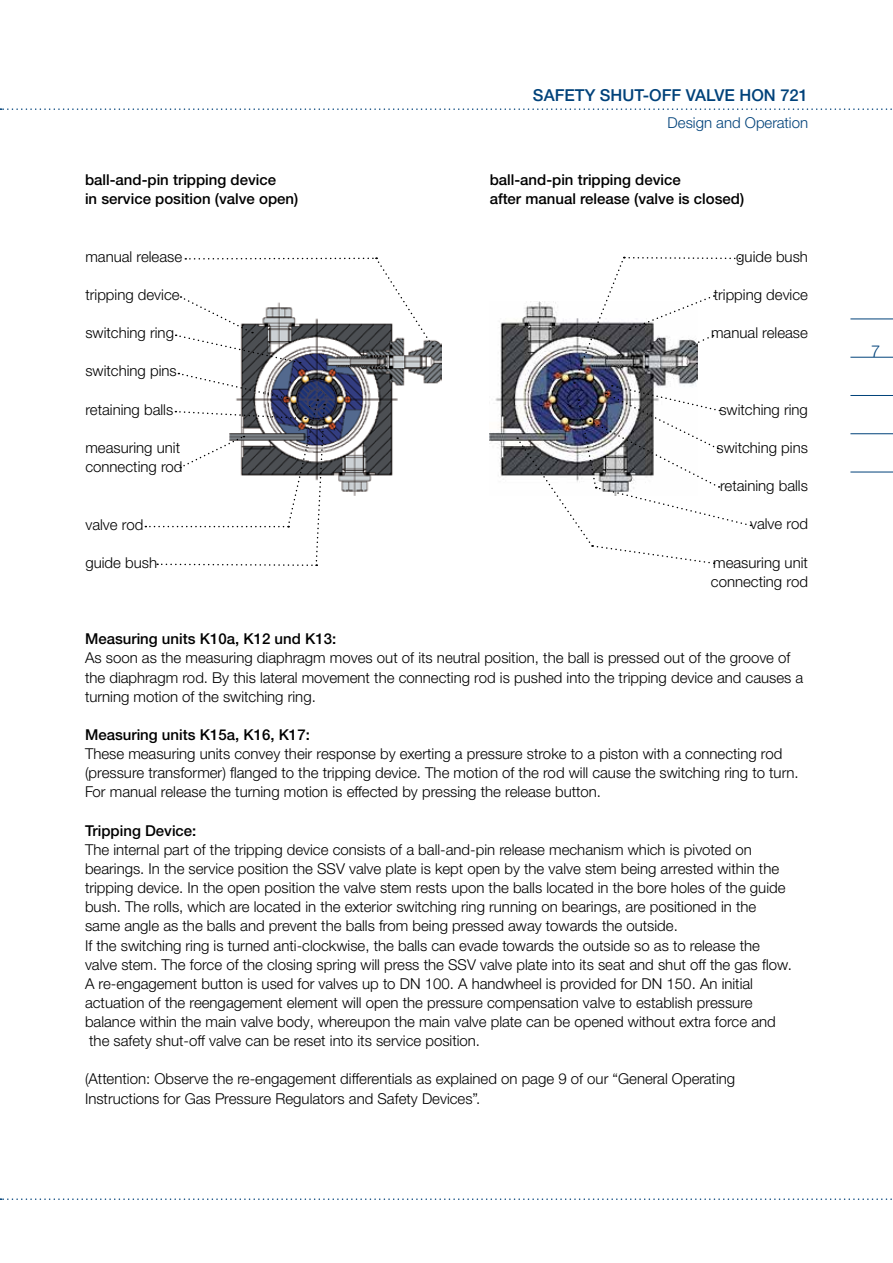
<style>
.page{position:relative;width:893px;height:1263px;background:#fff}
.page>*{position:absolute;margin:0;border:0;box-sizing:border-box;transform-origin:0 0}
.t1{font:500 16.5px "Helvetica Neue LTW1 G";color:#00427a}
.t2{font:300 16.5px "Helvetica Neue LTW1 G";color:#00427a}
.t3{font:300 15px/19.2px "Helvetica Neue LTW1 G";color:#000}
.t4{font:500 15px/19.2px "Helvetica Neue LTW1 G";color:#000}
.t5{font:300 15px "Helvetica Neue LTW1 G";color:#00427a}
</style>
<div class="page">
<hr style="left:850px;top:319px;width:43px;height:1px;background:#00427a">
<hr style="left:850px;top:357px;width:43px;height:1px;background:#00427a">
<hr style="left:850px;top:395px;width:43px;height:1px;background:#00427a">
<hr style="left:850px;top:433px;width:43px;height:1px;background:#00427a">
<hr style="left:850px;top:472px;width:43px;height:1px;background:#00427a">
<svg style="left:0;top:108px;width:892px;height:2px"></svg>
<svg style="left:0;top:1198px;width:892px;height:2px"></svg>
<img style="left:240px;top:340px;width:202px;height:155px">
<img style="left:489px;top:321px;width:27px;height:155px">
<svg style="left:176px;top:257px;width:257px;height:107px"></svg>
<svg style="left:145px;top:373px;width:181px;height:193px"></svg>
<svg style="left:516px;top:256px;width:235px;height:308px"></svg>
<p class="t1" style="left:533px;top:85px;width:276px">safety shut-off valve HO N 721</p>
<p class="t5" style="left:668px;top:113px;width:142px">Design and Operation</p>
<p class="t4" style="left:85px;top:170px;width:215px">ball-and-pin tripping device<br>in service position (valve open)</p>
<p class="t4" style="left:490px;top:170px;width:256px">ball-and-pin tripping device<br>after manual release (valve is closed)</p>
<p class="t3" style="left:85px;top:247px;width:98px">manual release</p>
<p class="t3" style="left:85px;top:285px;width:96px">tripping device</p>
<p class="t3" style="left:85px;top:323px;width:90px">switching ring</p>
<p class="t3" style="left:85px;top:361px;width:93px">switching pins</p>
<p class="t3" style="left:85px;top:400px;width:89px">retaining balls</p>
<p class="t3" style="left:85px;top:438px;width:99px">measuring unit connecting rod</p>
<p class="t3" style="left:85px;top:514px;width:59px">valve rod</p>
<p class="t3" style="left:85px;top:553px;width:73px">guide bush</p>
<p class="t3" style="left:736px;top:247px;width:73px">guide bush</p>
<p class="t3" style="left:714px;top:285px;width:96px">tripping device</p>
<p class="t3" style="left:711px;top:323px;width:98px">manual release</p>
<p class="t3" style="left:719px;top:400px;width:90px">switching ring</p>
<p class="t3" style="left:717px;top:438px;width:93px">switching pins</p>
<p class="t3" style="left:720px;top:476px;width:89px">retaining balls</p>
<p class="t3" style="left:750px;top:514px;width:59px">valve rod</p>
<p class="t3" style="left:711px;top:553px;width:99px">measuring unit connecting rod</p>
<p class="t4" style="left:85px;top:629px;width:253px">Measuring units K10a, K12 und K13:</p>
<p class="t3" style="left:85px;top:648px;width:720px">As soon as the measuring diaphragm moves out of its neutral position, the ball is pressed out of the groove of the diaphragm rod. By this lateral movement the connecting rod is pushed into the tripping device and causes a turning motion of the switching ring.</p>
<p class="t4" style="left:85px;top:725px;width:226px">Measuring units K15a, K16, K17:</p>
<p class="t3" style="left:85px;top:744px;width:715px">These measuring units convey their response by exerting a pressure stroke to a piston with a connecting rod (pressure transformer) flanged to the tripping device. The motion of the rod will cause the switching ring to turn.<br>For manual release the turning motion is effected by pressing the release button.</p>
<p class="t4" style="left:85px;top:821px;width:113px">Tripping Device:</p>
<p class="t3" style="left:85px;top:840px;width:708px">The internal part of the tripping device consists of a ball-and-pin release mechanism which is pivoted on bearings. In the service position the SSV valve plate is kept open by the valve stem being arrested within the tripping device. In the open position the valve stem rests upon the balls located in the bore holes of the guide bush. The rolls, which are located in the exterior switching ring running on bearings, are positioned in the same angle as the balls and prevent the balls from being pressed away towards the outside.<br>If the switching ring is turned anti-clockwise, the balls can evade towards the outside so as to release the valve stem. The force of the closing spring will press the SSV valve plate into its seat and shut off the gas flow.<br>A re-engagement button is used for valves up to DN 100. A handwheel is provided for DN 150. An initial actuation of the reengagement element will open the pressure compensation valve to establish pressure balance within the main valve body, whereupon the main valve plate can be opened without extra force and the safety shut-off valve can be reset into its service position.</p>
<p class="t3" style="left:85px;top:1069px;width:652px">(Attention: Observe the re-engagement differentials as explained on page 9 of our “General Operating<br>Instructions for Gas Pressure Regulators and Safety Devices”.</p>
<p class="t2" style="left:871px;top:341px;width:11px">7</p>
</div>
